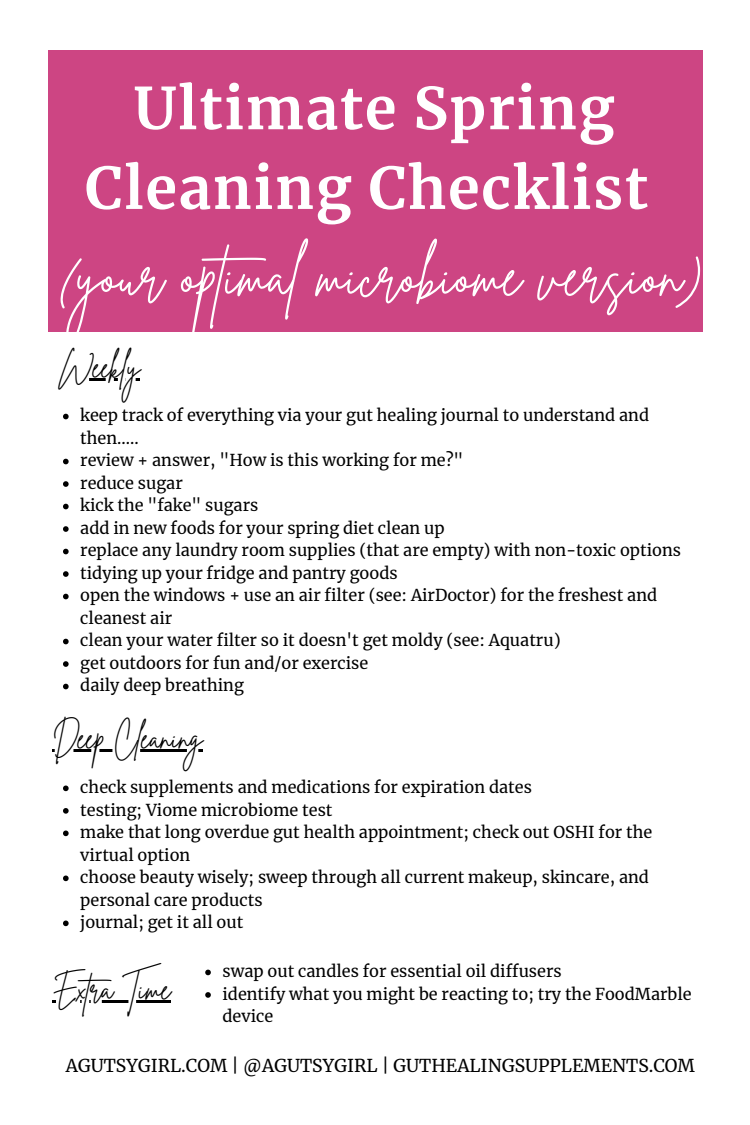
<style>
.page{position:relative;width:750px;height:1125px;background:#fff}
.page>*{position:absolute;margin:0;border:0;box-sizing:border-box;transform-origin:0 0}
.t1{font:700 57.5px/79.8px "Merriweather";letter-spacing:.03em;color:#fff;text-align:center}
.t2{font:57.5px "Brittany Signature";color:#fff}
.t3{font:30px "Brittany Signature";color:#000}
.t4{font:17.5px "Merriweather";color:#000}
.t5{font:16.25px/22.5px "Merriweather";color:#000}
</style>
<div class="page">
<div style="left:48px;top:51px;width:655px;height:281px;background:#cd4583"></div>
<svg style="left:63px;top:414px;width:6px;height:5px"></svg>
<svg style="left:63px;top:459px;width:6px;height:5px"></svg>
<svg style="left:63px;top:481px;width:6px;height:6px"></svg>
<svg style="left:63px;top:504px;width:6px;height:5px"></svg>
<svg style="left:63px;top:526px;width:6px;height:6px"></svg>
<svg style="left:63px;top:549px;width:6px;height:5px"></svg>
<svg style="left:63px;top:571px;width:6px;height:6px"></svg>
<svg style="left:63px;top:594px;width:6px;height:5px"></svg>
<svg style="left:63px;top:639px;width:6px;height:5px"></svg>
<svg style="left:63px;top:661px;width:6px;height:6px"></svg>
<svg style="left:63px;top:684px;width:6px;height:5px"></svg>
<hr style="left:59px;top:378px;width:81px;height:3px;background:#000">
<hr style="left:53px;top:749px;width:150px;height:3px;background:#000">
<svg style="left:63px;top:786px;width:6px;height:5px"></svg>
<svg style="left:63px;top:808px;width:6px;height:6px"></svg>
<svg style="left:63px;top:831px;width:6px;height:5px"></svg>
<svg style="left:63px;top:876px;width:6px;height:5px"></svg>
<svg style="left:63px;top:921px;width:6px;height:5px"></svg>
<hr style="left:53px;top:1000px;width:118px;height:3px;background:#000">
<svg style="left:205px;top:970px;width:6px;height:5px"></svg>
<svg style="left:205px;top:992px;width:6px;height:6px"></svg>
<h1 class="t1" style="left:85px;top:69px;width:565px">Ultimate Spring<br>Cleaning Checklist</h1>
<h1 class="t2" style="left:58px;top:238px;width:647px">(your optimal microbiome version)</h1>
<h2 class="t3" style="left:59px;top:348px;width:83px">Weekly</h2>
<p class="t5" style="left:80px;top:404px;width:602px">keep track of everything via your gut healing journal to understand and then.....<br>review + answer, "How is this working for me?"<br>reduce sugar<br>kick the "fake" sugars<br>add in new foods for your spring diet clean up<br>replace any laundry room supplies (that are empty) with non-toxic options tidying up your fridge and pantry goods<br>open the windows + use an air filter (see: AirDoctor) for the freshest and cleanest air<br>clean your water filter so it doesn't get moldy (see: Aquatru)<br>get outdoors for fun and/or exercise<br>daily deep breathing</p>
<h2 class="t3" style="left:53px;top:719px;width:152px">Deep Cleaning</h2>
<p class="t5" style="left:80px;top:776px;width:574px">check supplements and medications for expiration dates<br>testing; Viome microbiome test<br>make that long overdue gut health appointment; check out OSHI for the virtual option<br>choose beauty wisely; sweep through all current makeup, skincare, and personal care products<br>journal; get it all out</p>
<h2 class="t3" style="left:53px;top:970px;width:120px">Extra Time</h2>
<p class="t5" style="left:223px;top:960px;width:471px">swap out candles for essential oil diffusers<br>identify what you might be reacting to; try the FoodMarble device</p>
<p class="t4" style="left:66px;top:1054px;width:631px">AGUTSYGIRL.COM | @AGUTSYGIRL | GUTHEALINGSUPPLEMENTS.COM</p>
</div>
